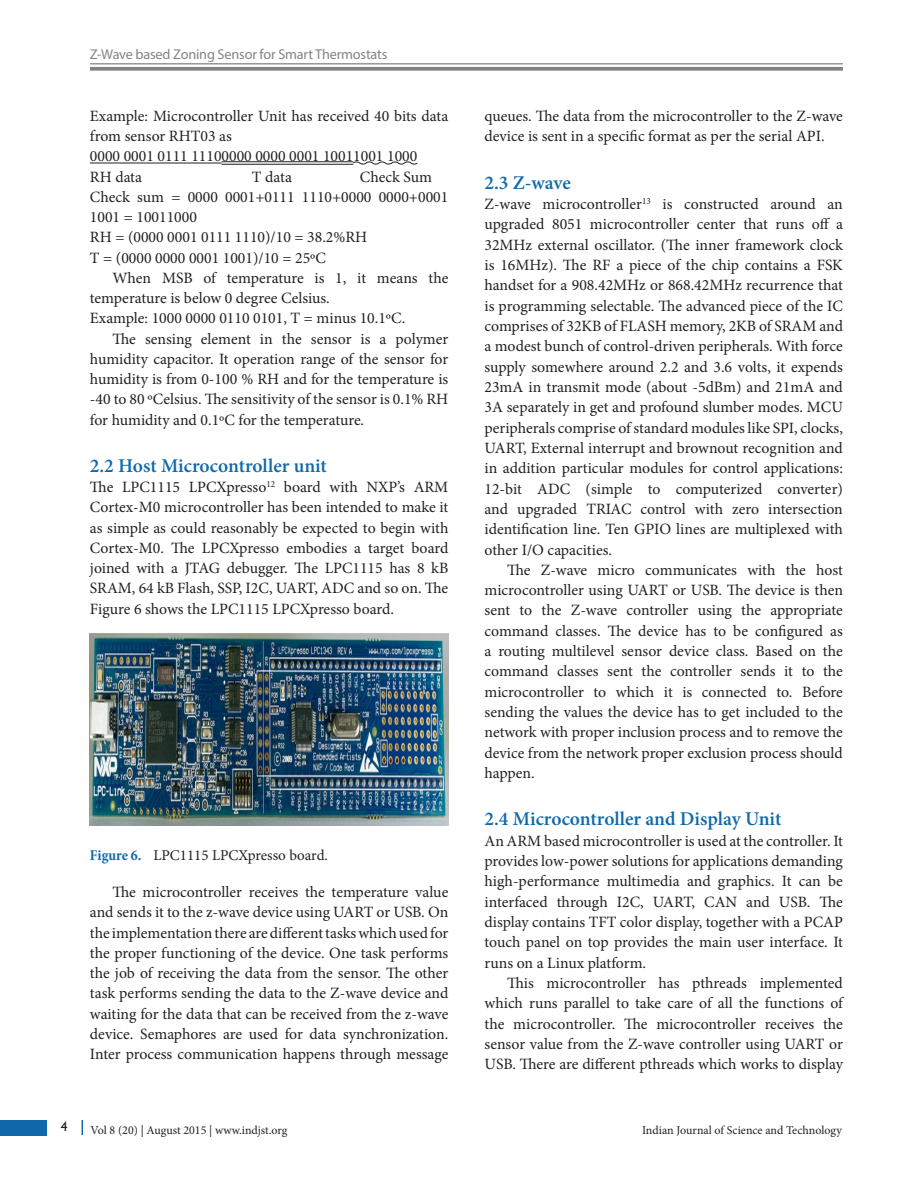
<style>
.page{position:relative;width:918px;height:1188px;background:#fff}
.page>*{position:absolute;margin:0;border:0;box-sizing:border-box;transform-origin:0 0}
.Body_SubHead1{font:600 19.5px "Minion Pro";letter-spacing:-.005em;color:#0f69ab}
.Body_Text{font:15.75px/20.4px "Minion Pro";color:#231f20;text-align:justify}
.Body_Text_Ind_L{font:15.75px/20.2px "Minion Pro";color:#231f20;text-align:justify}
.Body_Text_Ind_F{font:15.75px/20.4px "Minion Pro";letter-spacing:-.005em;color:#231f20}
.t1{font:15px "Minion Pro";color:#231f20}
.t2{font:14.25px "Myriad Pro";letter-spacing:-.015em;color:#818487}
.t3{font:13.5px "Gill Sans";color:#231f20}
.t4{font:12px "Minion Pro";color:#231f20}
.s1{font-weight:700;font-stretch:condensed;color:#0f69ab}
</style>
<div class="page">
<div style="left:0;top:1120px;width:47px;height:15px;background:#0f69ab"></div>
<svg style="left:82px;top:1120px;width:1px;height:15px"></svg>
<hr style="left:90px;top:63px;width:753px;height:1px;background:#818487">
<svg style="left:90px;top:67px;width:753px;height:4px;background:#8a8d90"></svg>
<hr style="left:90px;top:163px;width:132px;height:1px;background:#231f20">
<hr style="left:222px;top:162px;width:131px;height:1px;background:#231f20">
<hr style="left:222px;top:164px;width:131px;height:1px;background:#231f20">
<svg style="left:352px;top:161px;width:66px;height:4px"></svg>
<img style="left:90px;top:634px;width:358px;height:192px">
<p class="t2" style="left:90px;top:45px;width:299px">Z-Wave based Zoning Sensor for Smart Thermostats</p>
<p class="Body_Text" style="left:90px;top:106px;width:360px">Example: Microcontroller Unit has received 40 bits data from sensor RHT03 as</p>
<p class="Body_Text" style="left:90px;top:146px;width:329px">0000 0001 0111 11100000 0000 0001 10011001 1000</p>
<p class="Body_Text" style="left:90px;top:167px;width:54px">RH data</p>
<p class="Body_Text" style="left:252px;top:167px;width:42px">T data</p>
<p class="Body_Text" style="left:360px;top:167px;width:74px">Check Sum</p>
<p class="Body_Text" style="left:90px;top:187px;width:360px">Check sum = 0000 0001+0111 1110+0000 0000+0001<br>1001 = 10011000</p>
<p class="Body_Text" style="left:90px;top:227px;width:279px">RH = (0000 0001 0111 1110)/10 = 38.2%RH</p>
<p class="Body_Text" style="left:90px;top:248px;width:238px">T = (0000 0000 0001 1001)/10 = 25ºC</p>
<p class="Body_Text_Ind_F" style="left:90px;top:268px;width:360px;text-indent:23px">When MSB of temperature is 1, it means the temperature is below 0 degree Celsius.</p>
<p class="Body_Text" style="left:90px;top:308px;width:317px">Example: 1000 0000 0110 0101, T = minus 10.1ºC.</p>
<p class="Body_Text_Ind_L" style="left:90px;top:329px;width:360px;text-indent:23px">The sensing element in the sensor is a polymer humidity capacitor. It operation range of the sensor for humidity is from 0-100 % RH and for the temperature is -40 to 80 ºCelsius. The sensitivity of the sensor is 0.1% RH for humidity and 0.1ºC for the temperature.</p>
<p class="Body_SubHead1" style="left:90px;top:452px;width:239px">2.2 Host Microcontroller unit</p>
<p class="Body_Text" style="left:90px;top:477px;width:360px">The LPC1115 LPCXpresso<sup>12</sup> board with NXP’s ARM Cortex-M0 microcontroller has been intended to make it as simple as could reasonably be expected to begin with Cortex-M0. The LPCXpresso embodies a target board joined with a JTAG debugger. The LPC1115 has 8 kB SRAM, 64 kB Flash, SSP, I2C, UART, ADC and so on. The Figure 6 shows the LPC1115 LPCXpresso board.</p>
<p class="t1" style="left:90px;top:845px;width:240px"><span class="s1">Figure 6.</span> LPC1115 LPCXpresso board.</p>
<p class="Body_Text_Ind_L" style="left:90px;top:882px;width:360px;text-indent:23px">The microcontroller receives the temperature value and sends it to the z-wave device using UART or USB. On the implementation there are different tasks which used for the proper functioning of the device. One task performs the job of receiving the data from the sensor. The other task performs sending the data to the Z-wave device and waiting for the data that can be received from the z-wave device. Semaphores are used for data synchronization.<br>Inter process communication happens through message</p>
<p class="Body_Text_Ind_L" style="left:485px;top:106px;width:360px">queues. The data from the microcontroller to the Z-wave device is sent in a specific format as per the serial API.</p>
<p class="Body_SubHead1" style="left:485px;top:169px;width:88px">2.3 Z-wave</p>
<p class="Body_Text" style="left:485px;top:194px;width:360px">Z-wave microcontroller<sup>13</sup> is constructed around an upgraded 8051 microcontroller center that runs off a 32MHz external oscillator. (The inner framework clock is 16MHz). The RF a piece of the chip contains a FSK handset for a 908.42MHz or 868.42MHz recurrence that is programming selectable. The advanced piece of the IC comprises of 32KB of FLASH memory, 2KB of SRAM and a modest bunch of control-driven peripherals. With force supply somewhere around 2.2 and 3.6 volts, it expends 23mA in transmit mode (about -5dBm) and 21mA and 3A separately in get and profound slumber modes. MCU peripherals comprise of standard modules like SPI, clocks, UART, External interrupt and brownout recognition and in addition particular modules for control applications:<br>12-bit ADC (simple to computerized converter) and upgraded TRIAC control with zero intersection identification line. Ten GPIO lines are multiplexed with other I/O capacities.</p>
<p class="Body_Text_Ind_L" style="left:485px;top:560px;width:360px;text-indent:23px">The Z-wave micro communicates with the host microcontroller using UART or USB. The device is then sent to the Z-wave controller using the appropriate command classes. The device has to be configured as a routing multilevel sensor device class. Based on the command classes sent the controller sends it to the microcontroller to which it is connected to. Before sending the values the device has to get included to the network with proper inclusion process and to remove the device from the network proper exclusion process should happen.</p>
<p class="Body_SubHead1" style="left:485px;top:806px;width:298px">2.4 Microcontroller and Display Unit</p>
<p class="Body_Text" style="left:485px;top:831px;width:360px">An ARM based microcontroller is used at the controller. It provides low-power solutions for applications demanding high-performance multimedia and graphics. It can be interfaced through I2C, UART, CAN and USB. The display contains TFT color display, together with a PCAP touch panel on top provides the main user interface. It runs on a Linux platform.</p>
<p class="Body_Text_Ind_F" style="left:485px;top:973px;width:360px;text-align:justify;text-indent:23px">This microcontroller has pthreads implemented which runs parallel to take care of all the functions of the microcontroller. The microcontroller receives the sensor value from the Z-wave controller using UART or USB. There are different pthreads which works to display</p>
<p class="t3" style="left:61px;top:1119px;width:8px">4</p>
<p class="t4" style="left:91px;top:1122px;width:198px">Vol 8 (20) | August 2015 | www.indjst.org</p>
<p class="t4" style="left:642px;top:1122px;width:201px">Indian Journal of Science and Technology</p>
</div>
